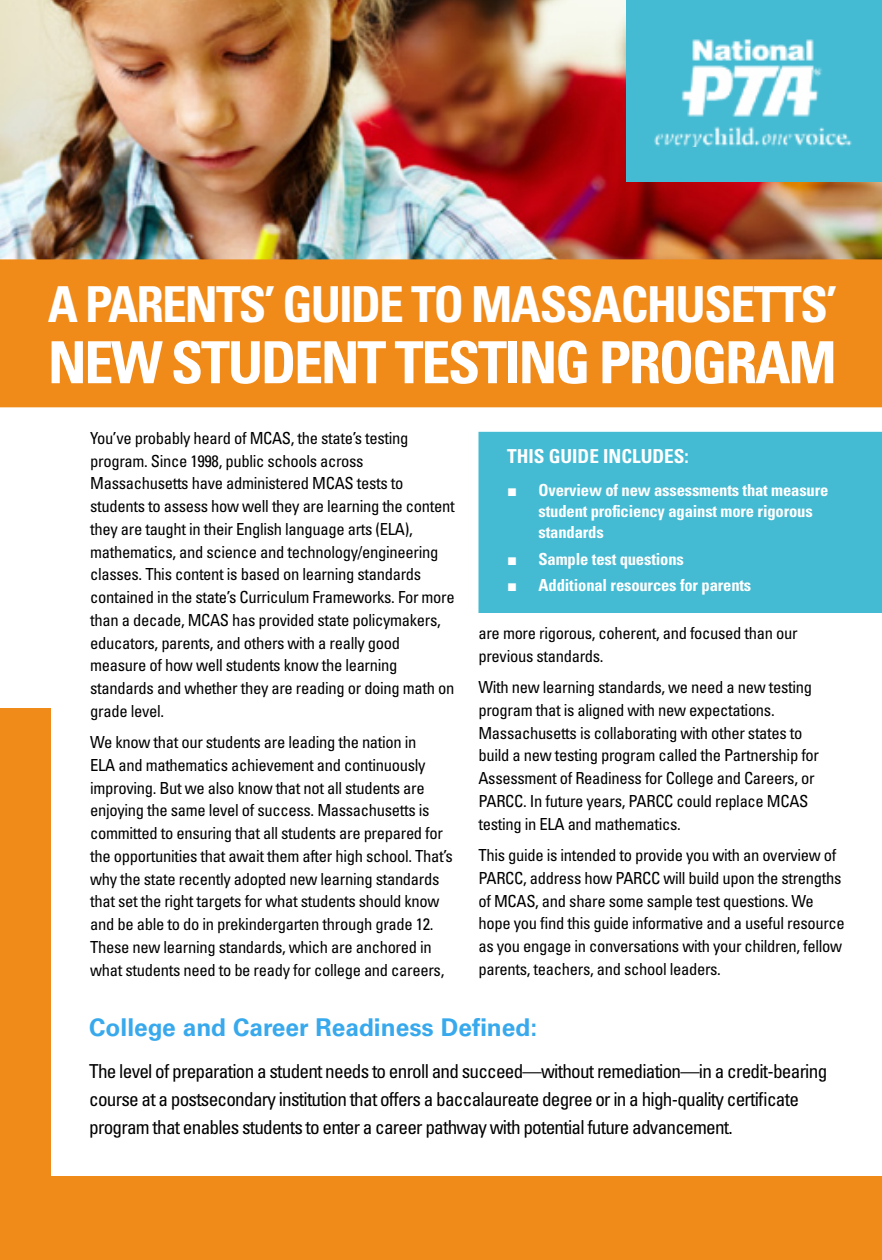
<style>
.page{position:relative;width:882px;height:1260px;background:#fff}
.page>*{position:absolute;margin:0;border:0;box-sizing:border-box;transform-origin:0 0}
.t1{font:700 condensed 58.1px "Univers LT Std";letter-spacing:-.04em;color:#fff}
.t2{font:700 condensed 49.52px "Univers LT Std";letter-spacing:-.03em;color:#fff}
.t3{font:700 24.5px "Univers LT Std";color:#38a9ec}
.t4{font:condensed 19.25px/28px "Univers LT Std";letter-spacing:-.04em;color:#000}
.t5{font:700 condensed 19.25px "Univers LT Std";color:#fff}
.t6{font:condensed 16.62px/22.8px "Univers LT Std";letter-spacing:-.02em;color:#000}
.t7{font:700 condensed 16.62px/21px "Univers LT Std";letter-spacing:-.01em;color:#fff}
.s1{font-family:"Arial";font-weight:400;font-stretch:normal}
</style>
<div class="page">
<img style="left:0;top:0;width:882px;height:259px">
<div style="left:0;top:709px;width:882px;height:551px;background:#f08b1a"></div>
<div style="left:52px;top:499px;width:830px;height:677px;background:#fff"></div>
<div style="left:478px;top:432px;width:404px;height:181px;background:#45bbd3"></div>
<div style="left:626px;top:0;width:256px;height:181px;background:#45bbd3"></div>
<img style="left:654px;top:39px;width:198px;height:108px">
<div style="left:0;top:259px;width:882px;height:148px;background:#f08b1a"></div>
<h2 class="t2" style="left:48px;top:274px;width:791px">A Parents’ Guide to Massachusetts’</h2>
<h1 class="t1" style="left:48px;top:327px;width:748px">New Student Testing Prog ram</h1>
<p class="t6" style="left:90px;top:426px;width:366px">You’ve probably heard of MCAS, the state’s testing program. Since 1998, public schools across Massachusetts have administered MCAS tests to students to assess how well they are learning the content they are taught in their English language arts (ELA), mathematics, and science and technology/engineering classes. This content is based on learning standards contained in the state’s Curriculum Frameworks. For more than a decade, MCAS has provided state policymakers, educators, parents, and others with a really good measure of how well students know the learning standards and whether they are reading or doing math on grade level.</p>
<p class="t6" style="left:90px;top:731px;width:364px">We know that our students are leading the nation in<br>ELA and mathematics achievement and continuously improving. But we also know that not all students are enjoying the same level of success. Massachusetts is committed to ensuring that all students are prepared for the opportunities that await them after high school. That’s why the state recently adopted new learning standards that set the right targets for what students should know and be able to do in prekindergarten through grade 12.<br>These new learning standards, which are anchored in what students need to be ready for college and careers,</p>
<p class="t5" style="left:507px;top:445px;width:183px">This Guide Includes:</p>
<p class="t7" style="left:539px;top:480px;width:291px;text-indent:-32px"><span class="s1">■</span> Overview of new assessments that measure student proficiency against more rigorous standards</p>
<p class="t7" style="left:507px;top:548px;width:178px"><span class="s1">■</span> Sample test questions</p>
<p class="t7" style="left:507px;top:575px;width:246px"><span class="s1">■</span> Additional resources for parents</p>
<p class="t6" style="left:478px;top:621px;width:321px">are more rigorous, coherent, and focused than our previous standards.</p>
<p class="t6" style="left:478px;top:676px;width:342px">With new learning standards, we need a new testing program that is aligned with new expectations.<br>Massachusetts is collaborating with other states to build a new testing program called the Partnership for Assessment of Readiness for College and Careers, or PARCC. In future years, PARCC could replace MCAS testing in ELA and mathematics.</p>
<p class="t6" style="left:478px;top:844px;width:368px">This guide is intended to provide you with an overview of PARCC, address how PARCC will build upon the strengths of MCAS, and share some sample test questions. We hope you find this guide informative and a useful resource as you engage in conversations with your children, fellow parents, teachers, and school leaders.</p>
<h3 class="t3" style="left:89px;top:1013px;width:450px">College and Career Readiness Defined:</h3>
<p class="t4" style="left:89px;top:1056px;width:740px">The level of preparation a student needs to enroll and succeed—without remediation—in a credit-bearing course at a postsecondary institution that offers a baccalaureate degree or in a high-quality certificate program that enables students to enter a career pathway with potential future advancement.</p>
</div>
